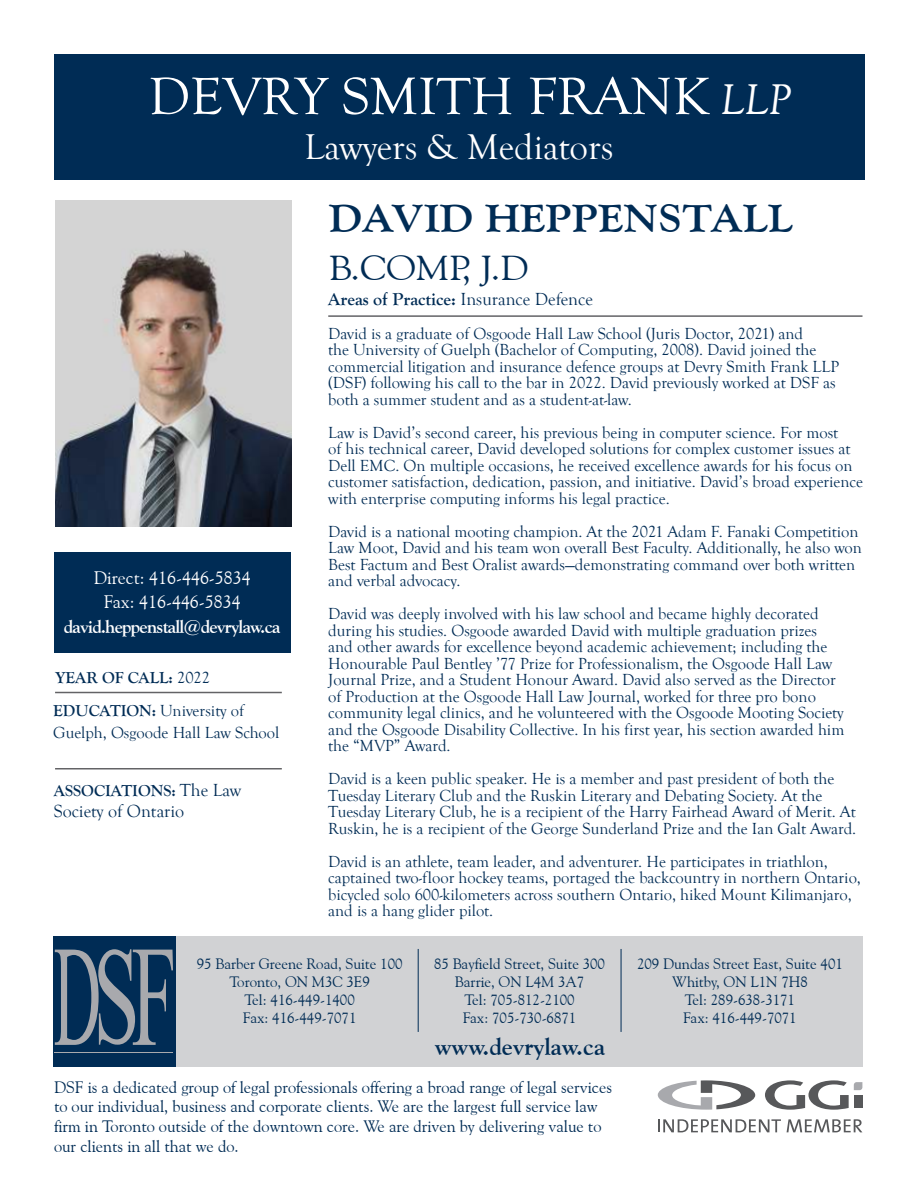
<style>
.page{position:relative;width:918px;height:1188px;background:#fff}
.page>*{position:absolute;margin:0;border:0;box-sizing:border-box;transform-origin:0 0}
.t1{font:54px "Goudy Old Style T";color:#fff;scale:1.04 1}
.t2{font:700 39px "Goudy Old Style BT";letter-spacing:.01em;color:#002c55;scale:1.1 1}
.t3{font:36.75px "Goudy Old Style T";color:#fff}
.t4{font:34.5px "Goudy Old Style BT";color:#002c55;scale:1.1 1}
.t5{font:700 24px "Goudy Old Style BT";color:#002c55}
.t6{font:18.15px/24.8px "Goudy Old Style BT";color:#fff;text-align:center}
.t7{font:700 18.15px "Goudy Old Style BT";letter-spacing:-.04em;color:#fff}
.t8{font:700 18px "Goudy Old Style T";color:#002c55}
.t9{font:18px "Goudy Old Style T";color:#002c55}
.t10{font:16.5px/16.5px "Goudy Old Style T";color:#002c55}
.t11{font:16.5px/19.8px "Goudy Old Style BT";color:#002c55}
.t12{font:700 16.5px "Goudy Old Style T";color:#002c55}
.t13{font:15px/18px "Goudy Old Style BT";color:#002c55;text-align:center}
.s1{font-style:italic;font-size:44.1px}
.s2{font-weight:400}
.s3{font-weight:700}
.s4{font-weight:400;font-size:18px}
</style>
<div class="page">
<div style="left:54px;top:54px;width:810px;height:125px;background:#002c55"></div>
<div style="left:54px;top:553px;width:237px;height:100px;background:#002c55"></div>
<hr style="left:55px;top:692px;width:227px;height:1px;background:#636366">
<hr style="left:328px;top:315px;width:535px;height:2px;background:#636366">
<svg style="left:765px;top:1080px;width:97px;height:30px"></svg>
<svg style="left:658px;top:1080px;width:97px;height:30px"></svg>
<svg style="left:658px;top:1119px;width:123px;height:13px"></svg>
<svg style="left:787px;top:1119px;width:75px;height:13px"></svg>
<div style="left:177px;top:936px;width:686px;height:131px;background:#d1d2d4"></div>
<div style="left:53px;top:936px;width:122px;height:131px;background:#002c55"></div>
<svg style="left:55px;top:949px;width:118px;height:96px"></svg>
<hr style="left:55px;top:1052px;width:118px;height:1px;background:#a8a9ad">
<hr style="left:418px;top:949px;width:1px;height:83px;background:#002c55">
<hr style="left:621px;top:949px;width:1px;height:83px;background:#002c55">
<hr style="left:55px;top:768px;width:227px;height:1px;background:#636366">
<img style="left:55px;top:200px;width:237px;height:327px">
<h1 class="t1" style="left:148px;top:75px;width:619px">DEVRY SMITH FRANK <span class="s1">LLP</span></h1>
<h3 class="t3" style="left:304px;top:132px;width:311px">Lawyers &amp; Mediators</h3>
<h2 class="t2" style="left:329px;top:203px;width:423px">DAVID HEPPENSTALL</h2>
<h3 class="t4" style="left:329px;top:255px;width:183px">B.COMP, J.D</h3>
<p class="t6" style="left:94px;top:566px;width:158px">Direct: 416-446-5834<br>Fax: 416-446-5834</p>
<p class="t7" style="left:64px;top:620px;width:218px">david.heppenstall@devrylaw.ca</p>
<p class="t12" style="left:55px;top:668px;width:156px">YEAR OF CALL: <span class="s2">2022</span></p>
<p class="t10" style="left:53px;top:701px;width:228px;line-height:21.8px"><span class="s3">EDUCATION:</span> University of<br>Guelph, Osgoode Hall Law School</p>
<p class="t12" style="left:54px;top:780px;width:189px">ASSOCIATIONS: <span class="s4">The Law</span></p>
<p class="t9" style="left:54px;top:804px;width:132px">Society of Ontario</p>
<p class="t8" style="left:328px;top:289px;width:266px">Areas of Practice: <span class="s2">Insurance Defence</span></p>
<p class="t10" style="left:328px;top:326px;width:512px">David is a graduate of Osgoode Hall Law School (Juris Doctor, 2021) and<br>the University of Guelph (Bachelor of Computing, 2008). David joined the commercial litigation and insurance defence groups at Devry Smith Frank LLP (DSF) following his call to the bar in 2022. David previously worked at DSF as both a summer student and as a student-at-law.</p>
<p class="t10" style="left:328px;top:425px;width:536px">Law is David’s second career, his previous being in computer science. For most<br>of his technical career, David developed solutions for complex customer issues at Dell EMC. On multiple occasions, he received excellence awards for his focus on customer satisfaction, dedication, passion, and initiative. David’s broad experience with enterprise computing informs his legal practice.</p>
<p class="t10" style="left:328px;top:524px;width:535px">David is a national mooting champion. At the 2021 Adam F. Fanaki Competition Law Moot, David and his team won overall Best Faculty. Additionally, he also won Best Factum and Best Oralist awards—demonstrating command over both written and verbal advocacy.</p>
<p class="t10" style="left:328px;top:607px;width:518px">David was deeply involved with his law school and became highly decorated during his studies. Osgoode awarded David with multiple graduation prizes and other awards for excellence beyond academic achievement; including the Honourable Paul Bentley ’77 Prize for Professionalism, the Osgoode Hall Law Journal Prize, and a Student Honour Award. David also served as the Director of Production at the Osgoode Hall Law Journal, worked for three pro bono community legal clinics, and he volunteered with the Osgoode Mooting Society and the Osgoode Disability Collective. In his first year, his section awarded him the “MVP” Award.</p>
<p class="t10" style="left:328px;top:772px;width:530px">David is a keen public speaker. He is a member and past president of both the Tuesday Literary Club and the Ruskin Literary and Debating Society. At the Tuesday Literary Club, he is a recipient of the Harry Fairhead Award of Merit. At Ruskin, he is a recipient of the George Sunderland Prize and the Ian Galt Award.</p>
<p class="t10" style="left:328px;top:854px;width:534px">David is an athlete, team leader, and adventurer. He participates in triathlon, captained two-floor hockey teams, portaged the backcountry in northern Ontario, bicycled solo 600-kilometers across southern Ontario, hiked Mount Kilimanjaro, and is a hang glider pilot.</p>
<p class="t13" style="left:197px;top:956px;width:207px">95 Barber Greene Road, Suite 100<br>Toronto, ON M3C 3E9<br>Tel: 416-449-1400<br>Fax: 416-449-7071</p>
<p class="t13" style="left:637px;top:956px;width:207px">209 Dundas Street East, Suite 401<br>Whitby, ON L1N 7H8<br>Tel: 289-638-3171<br>Fax: 416-449-7071</p>
<p class="t13" style="left:434px;top:956px;width:172px">85 Bayfield Street, Suite 300<br>Barrie, ON L4M 3A7<br>Tel: 705-812-2100<br>Fax: 705-730-6871</p>
<h3 class="t5" style="left:435px;top:1037px;width:172px">www.devrylaw.ca</h3>
<p class="t11" style="left:54px;top:1078px;width:560px">DSF is a dedicated group of legal professionals offering a broad range of legal services to our individual, business and corporate clients. We are the largest full service law firm in Toronto outside of the downtown core. We are driven by delivering value to our clients in all that we do.</p>
</div>
